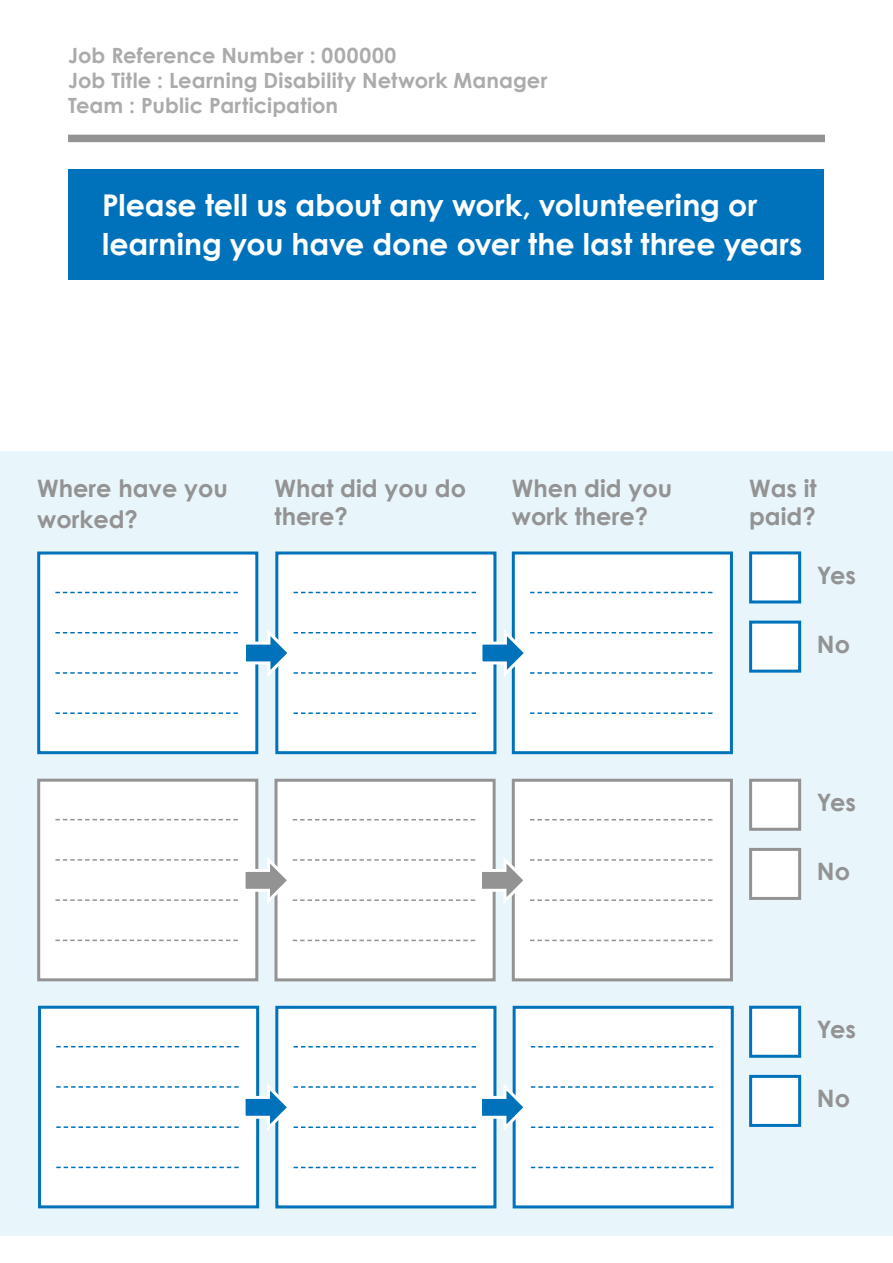
<style>
.page{position:relative;width:893px;height:1263px;background:#fff}
.page>*{position:absolute;margin:0;border:0;box-sizing:border-box;transform-origin:0 0}
.t1{font:700 30px/39px "Century Gothic";color:#fff}
.t2{font:700 24px/28.8px "Century Gothic";color:#939393}
.t3{font:700 21px/25.2px "Century Gothic";letter-spacing:.005em;color:#ababab}
</style>
<div class="page">
<div style="left:68px;top:135px;width:757px;height:7px;background:#939393"></div>
<div style="left:68px;top:169px;width:756px;height:111px;background:#0072bb"></div>
<div style="left:0;top:451px;width:893px;height:785px;background:#e8f5fb"></div>
<div style="left:37px;top:551px;width:221px;height:203px;background:#fff;border:3px solid #0072bb"></div>
<svg style="left:55px;top:712px;width:183px;height:2px"></svg>
<svg style="left:55px;top:592px;width:183px;height:1px"></svg>
<div style="left:275px;top:551px;width:221px;height:203px;background:#fff;border:3px solid #0072bb"></div>
<svg style="left:294px;top:712px;width:182px;height:2px"></svg>
<svg style="left:294px;top:592px;width:182px;height:1px"></svg>
<div style="left:512px;top:551px;width:221px;height:203px;background:#fff;border:3px solid #0072bb"></div>
<svg style="left:530px;top:712px;width:182px;height:2px"></svg>
<svg style="left:530px;top:592px;width:182px;height:1px"></svg>
<div style="left:37px;top:779px;width:221px;height:202px;background:#fff;border:3px solid #939393"></div>
<svg style="left:55px;top:939px;width:183px;height:2px"></svg>
<svg style="left:55px;top:819px;width:183px;height:1px"></svg>
<div style="left:274px;top:779px;width:222px;height:202px;background:#fff;border:3px solid #939393"></div>
<svg style="left:293px;top:940px;width:182px;height:1px"></svg>
<svg style="left:293px;top:819px;width:182px;height:1px"></svg>
<div style="left:512px;top:779px;width:221px;height:202px;background:#fff;border:3px solid #939393"></div>
<svg style="left:530px;top:940px;width:182px;height:1px"></svg>
<svg style="left:530px;top:819px;width:182px;height:1px"></svg>
<div style="left:38px;top:1006px;width:221px;height:202px;background:#fff;border:3px solid #0072bb"></div>
<svg style="left:56px;top:1167px;width:183px;height:1px"></svg>
<svg style="left:56px;top:1046px;width:183px;height:1px"></svg>
<div style="left:275px;top:1006px;width:221px;height:202px;background:#fff;border:3px solid #0072bb"></div>
<svg style="left:294px;top:1167px;width:182px;height:1px"></svg>
<svg style="left:294px;top:1046px;width:182px;height:1px"></svg>
<div style="left:513px;top:1006px;width:221px;height:202px;background:#fff;border:3px solid #0072bb"></div>
<svg style="left:531px;top:1167px;width:182px;height:1px"></svg>
<svg style="left:531px;top:1046px;width:182px;height:1px"></svg>
<div style="left:749px;top:551px;width:52px;height:52px;background:#fff;border:3px solid #0072bb"></div>
<div style="left:749px;top:621px;width:52px;height:52px;background:#fff;border:3px solid #0072bb"></div>
<div style="left:749px;top:779px;width:52px;height:52px;background:#fff;border:3px solid #939393"></div>
<div style="left:749px;top:848px;width:52px;height:52px;background:#fff;border:3px solid #939393"></div>
<div style="left:749px;top:1006px;width:52px;height:52px;background:#fff;border:3px solid #0072bb"></div>
<div style="left:749px;top:1075px;width:52px;height:52px;background:#fff;border:3px solid #0072bb"></div>
<svg style="left:55px;top:625px;width:657px;height:56px"></svg>
<svg style="left:55px;top:853px;width:657px;height:55px"></svg>
<svg style="left:56px;top:1080px;width:657px;height:55px"></svg>
<p class="t3" style="left:68px;top:41px;width:481px">Job Reference Number : 000000<br>Job Title : Learning Disability Network Manager<br>Team : Public Participation</p>
<h1 class="t1" style="left:102px;top:185px;width:702px">Please tell us about any work, volunteering or learning you have done over the last three years</h1>
<p class="t2" style="left:37px;top:471px;width:192px;line-height:31.2px">Where have you worked?</p>
<p class="t2" style="left:274px;top:472px;width:193px">What did you do there?</p>
<p class="t2" style="left:512px;top:472px;width:162px">When did you work there?</p>
<p class="t2" style="left:749px;top:472px;width:69px">Was it paid?</p>
<p class="t2" style="left:817px;top:560px;width:41px">Yes</p>
<p class="t2" style="left:817px;top:629px;width:35px">No</p>
<p class="t2" style="left:817px;top:787px;width:41px">Yes</p>
<p class="t2" style="left:817px;top:856px;width:35px">No</p>
<p class="t2" style="left:817px;top:1014px;width:41px">Yes</p>
<p class="t2" style="left:817px;top:1083px;width:35px">No</p>
</div>
